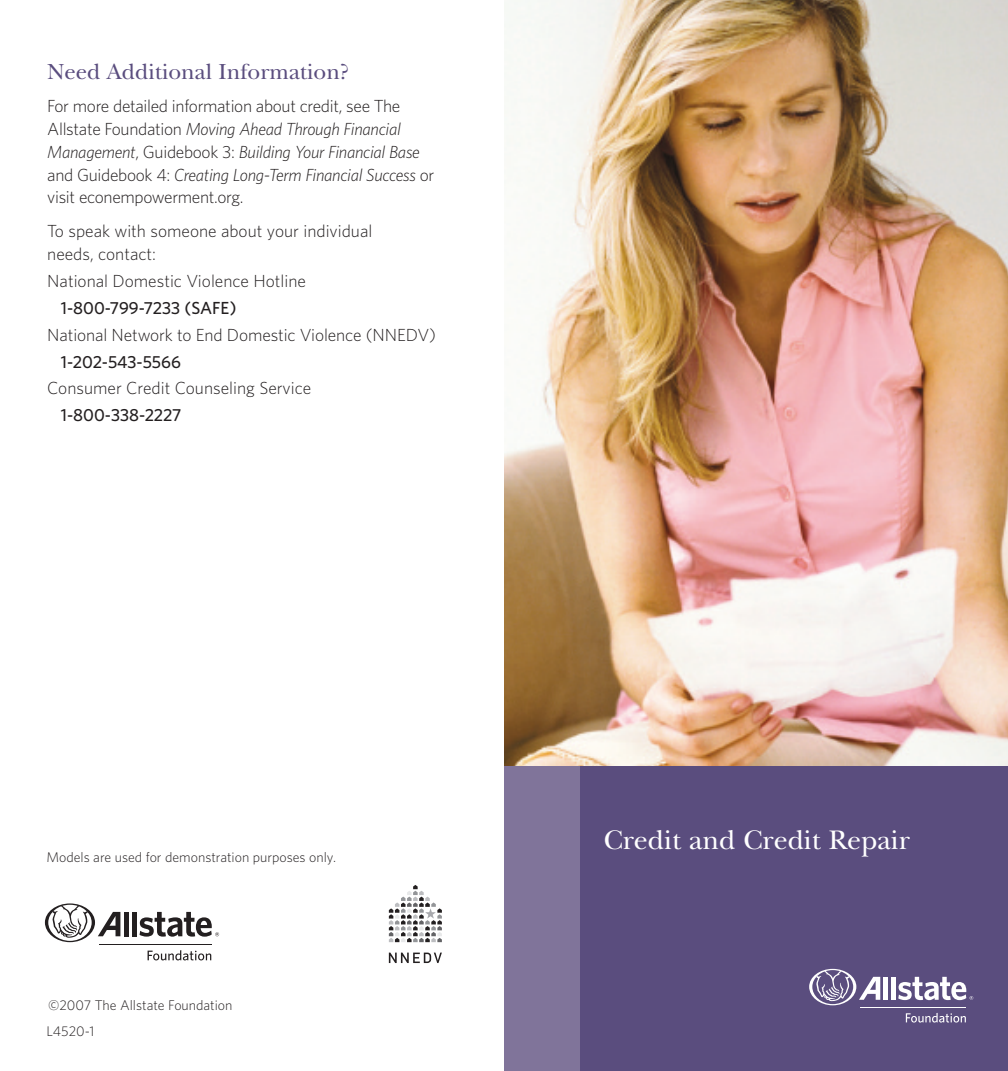
<style>
.page{position:relative;width:1008px;height:1071px;background:#fff}
.page>*{position:absolute;margin:0;border:0;box-sizing:border-box;transform-origin:0 0}
.t1{font:28px "New Baskerville";color:#fff}
.t2{font:22.75px "New Baskerville";color:#5a4d7e}
.t3{font:300 17.5px/22.8px "Whitney";letter-spacing:-.005em;color:#231f20}
.t4{font:500 17.5px "Whitney";color:#231f20}
.t5{font:300 14px "Whitney";color:#231f20}
.s1{font-style:italic}
</style>
<div class="page">
<div style="left:572px;top:756px;width:436px;height:315px;background:#5a4d7e"></div>
<div style="left:504px;top:752px;width:75px;height:319px;background:#80749a"></div>
<img style="left:504px;top:0;width:504px;height:766px">
<div style="left:124px;top:912px;width:5px;height:24px;background:#231f20"></div>
<div style="left:132px;top:912px;width:5px;height:24px;background:#231f20"></div>
<svg style="left:140px;top:912px;width:79px;height:25px"></svg>
<svg style="left:45px;top:903px;width:75px;height:39px"></svg>
<hr style="left:99px;top:944px;width:113px;height:1px;background:#231f20">
<svg style="left:148px;top:950px;width:63px;height:10px"></svg>
<svg style="left:389px;top:953px;width:53px;height:10px"></svg>
<svg style="left:389px;top:885px;width:53px;height:57px"></svg>
<hr style="left:884px;top:977px;width:4px;height:23px;background:#fff">
<div style="left:891px;top:977px;width:5px;height:23px;background:#fff"></div>
<svg style="left:898px;top:977px;width:75px;height:23px"></svg>
<svg style="left:809px;top:969px;width:71px;height:36px"></svg>
<hr style="left:860px;top:1007px;width:106px;height:1px;background:#fff">
<svg style="left:906px;top:1013px;width:60px;height:10px"></svg>
<h2 class="t2" style="left:47px;top:64px;width:303px">Need Additional Information?</h2>
<p class="t3" style="left:47px;top:95px;width:389px">For more detailed information about credit, see The Allstate Foundation <span class="s1">Moving Ahead Through Financial Management</span>, Guidebook 3: <span class="s1">Building Your Financial Base </span>and Guidebook 4: <span class="s1">Creating Long-Term Financial Success</span> or visit econempowerment.org.</p>
<p class="t3" style="left:47px;top:220px;width:327px">To speak with someone about your individual needs, contact:</p>
<p class="t3" style="left:47px;top:269px;width:260px">National Domestic Violence Hotline</p>
<p class="t4" style="left:61px;top:297px;width:177px">1-800-799-7233 (SAFE)</p>
<p class="t3" style="left:47px;top:323px;width:390px">National Network to End Domestic Violence (NNEDV)</p>
<p class="t4" style="left:61px;top:351px;width:122px">1-202-543-5566</p>
<p class="t3" style="left:47px;top:377px;width:265px">Consumer Credit Counseling Service</p>
<p class="t4" style="left:61px;top:405px;width:122px">1-800-338-2227</p>
<p class="t5" style="left:46px;top:849px;width:291px">Models are used for demonstration purposes only.</p>
<p class="t5" style="left:48px;top:997px;width:186px">©2007 The Allstate Foundation</p>
<p class="t5" style="left:46px;top:1023px;width:50px">L4520-1</p>
<h1 class="t1" style="left:604px;top:830px;width:308px">Credit and Credit Repair</h1>
</div>
